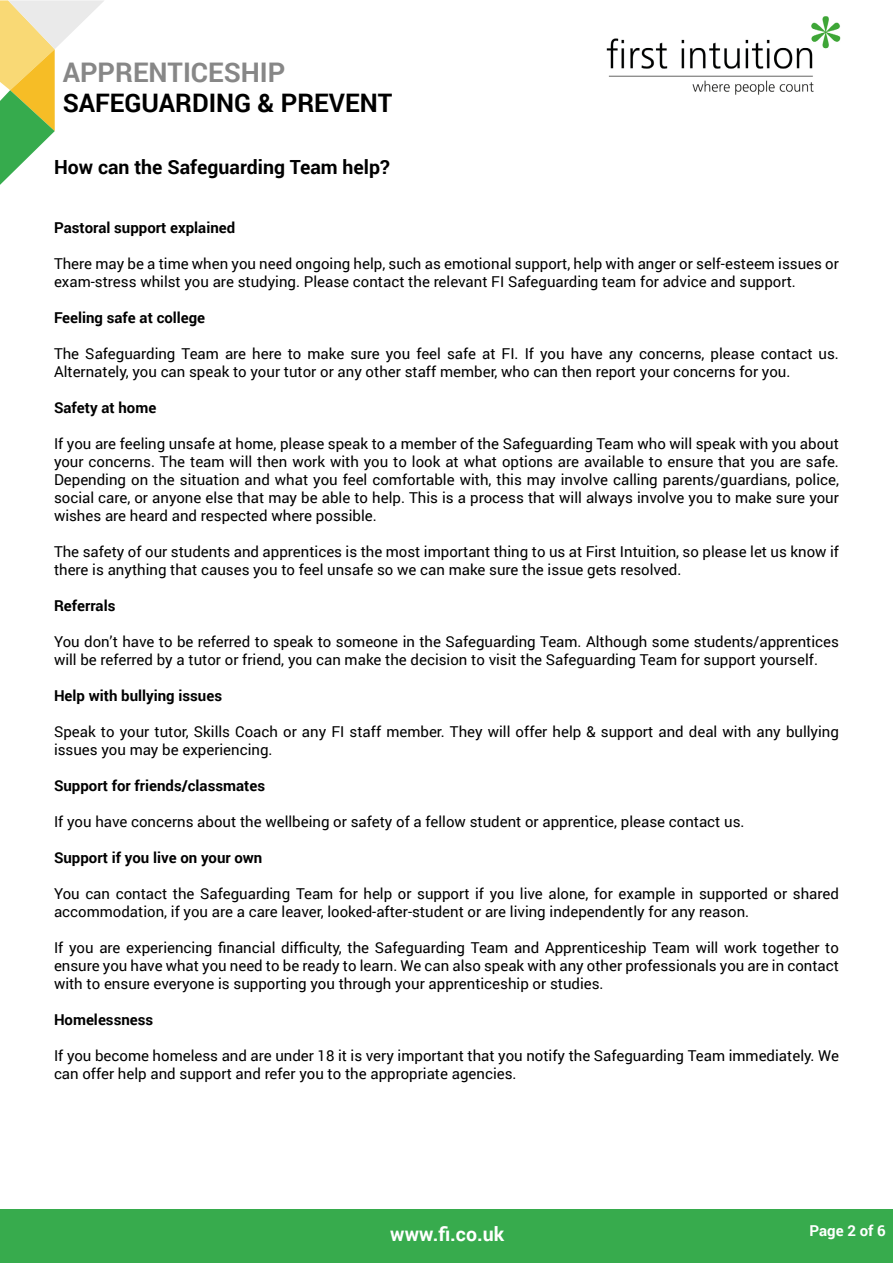
<style>
.page{position:relative;width:893px;height:1263px;background:#fff}
.page>*{position:absolute;margin:0;border:0;box-sizing:border-box;transform-origin:0 0}
.t1{font:700 27px "Roboto";color:#878787}
.t2{font:700 25.5px "Roboto";color:#000}
.t3{font:700 19.5px "Roboto";color:#000}
.t4{font:700 19.5px "Roboto";color:#fff}
.t5{font:15px/18px "Roboto";color:#000}
.t6{font:700 15px "Roboto";color:#000}
.t7{font:700 15px "Roboto";color:#fff}
</style>
<div class="page">
<svg style="left:0;top:0;width:104px;height:185px"></svg>
<img style="left:606px;top:16px;width:235px;height:79px">
<div style="left:0;top:1209px;width:893px;height:54px;background:#37ab4d"></div>
<h1 class="t1" style="left:63px;top:53px;width:224px">APPRENTICESHIP</h1>
<h2 class="t2" style="left:63px;top:85px;width:331px">SAFEGUARDING &amp; PREVENT</h2>
<h3 class="t3" style="left:54px;top:153px;width:337px">How can the Safeguarding Team help?</h3>
<p class="t6" style="left:54px;top:217px;width:183px">Pastoral support explained</p>
<p class="t5" style="left:54px;top:254px;width:786px">There may be a time when you need ongoing help, such as emotional support, help with anger or self-esteem issues or exam-stress whilst you are studying. Please contact the relevant FI Safeguarding team for advice and support.</p>
<p class="t6" style="left:54px;top:307px;width:153px">Feeling safe at college</p>
<p class="t5" style="left:54px;top:344px;width:786px">The Safeguarding Team are here to make sure you feel safe at FI. If you have any concerns, please contact us.<br>Alternately, you can speak to your tutor or any other staff member, who can then report your concerns for you.</p>
<p class="t6" style="left:54px;top:397px;width:104px">Safety at home</p>
<p class="t5" style="left:54px;top:434px;width:786px;text-align:justify">If you are feeling unsafe at home, please speak to a member of the Safeguarding Team who will speak with you about your concerns. The team will then work with you to look at what options are available to ensure that you are safe.<br>Depending on the situation and what you feel comfortable with, this may involve calling parents/guardians, police, social care, or anyone else that may be able to help. This is a process that will always involve you to make sure your wishes are heard and respected where possible.</p>
<p class="t5" style="left:54px;top:542px;width:786px">The safety of our students and apprentices is the most important thing to us at First Intuition, so please let us know if there is anything that causes you to feel unsafe so we can make sure the issue gets resolved.</p>
<p class="t6" style="left:54px;top:595px;width:63px">Referrals</p>
<p class="t5" style="left:54px;top:632px;width:786px">You don’t have to be referred to speak to someone in the Safeguarding Team. Although some students/apprentices will be referred by a tutor or friend, you can make the decision to visit the Safeguarding Team for support yourself.</p>
<p class="t6" style="left:54px;top:685px;width:170px">Help with bullying issues</p>
<p class="t5" style="left:54px;top:722px;width:786px">Speak to your tutor, Skills Coach or any FI staff member. They will offer help &amp; support and deal with any bullying issues you may be experiencing.</p>
<p class="t6" style="left:54px;top:775px;width:213px">Support for friends/classmates</p>
<p class="t5" style="left:54px;top:812px;width:692px">If you have concerns about the wellbeing or safety of a fellow student or apprentice, please contact us.</p>
<p class="t6" style="left:54px;top:847px;width:210px">Support if you live on your own</p>
<p class="t5" style="left:54px;top:884px;width:786px">You can contact the Safeguarding Team for help or support if you live alone, for example in supported or shared accommodation, if you are a care leaver, looked-after-student or are living independently for any reason.</p>
<p class="t5" style="left:54px;top:938px;width:786px;text-align:justify">If you are experiencing financial difficulty, the Safeguarding Team and Apprenticeship Team will work together to ensure you have what you need to be ready to learn. We can also speak with any other professionals you are in contact with to ensure everyone is supporting you through your apprenticeship or studies.</p>
<p class="t6" style="left:54px;top:1009px;width:101px">Homelessness</p>
<p class="t5" style="left:54px;top:1046px;width:786px">If you become homeless and are under 18 it is very important that you notify the Safeguarding Team immediately. We can offer help and support and refer you to the appropriate agencies.</p>
<h3 class="t4" style="left:390px;top:1220px;width:115px">www.fi.co.uk</h3>
<p class="t7" style="left:809px;top:1220px;width:78px">Page 2 of 6</p>
</div>
